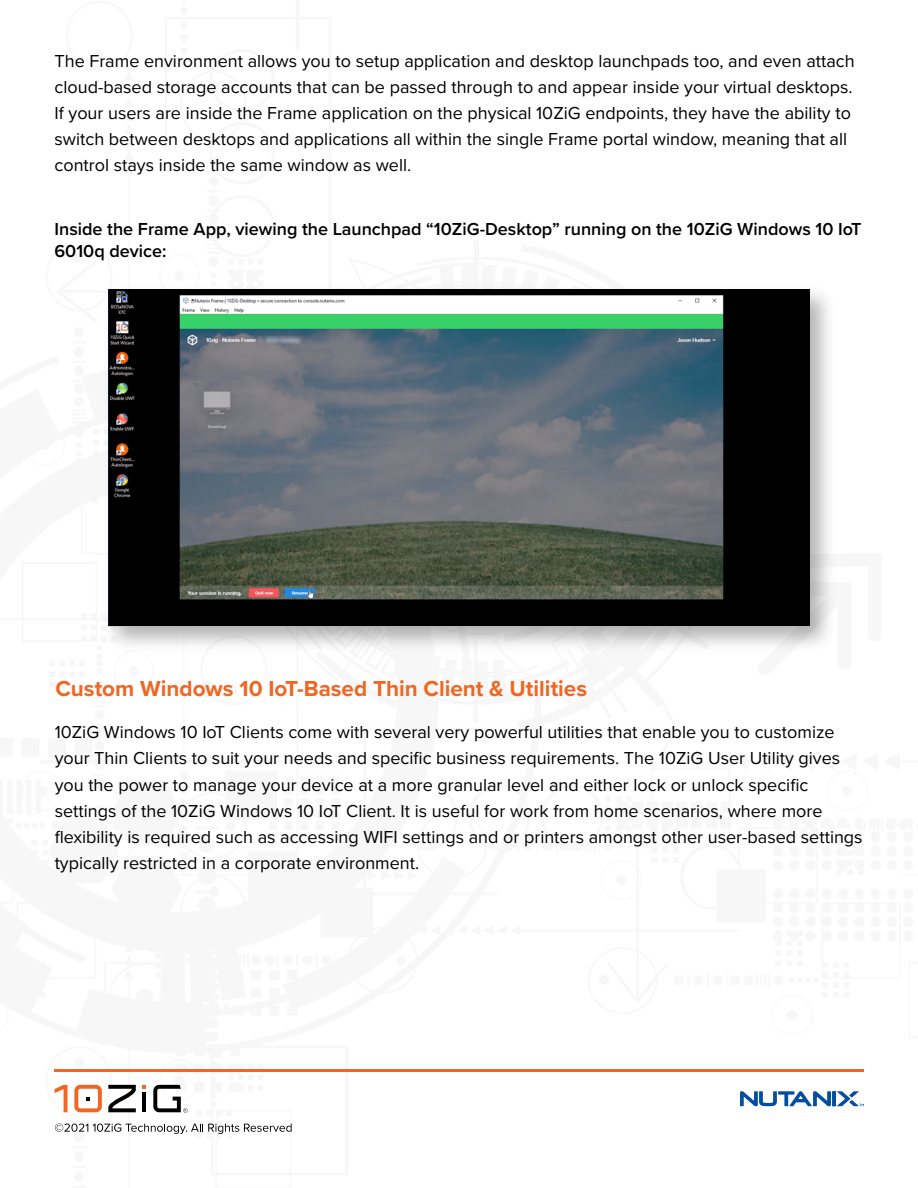
<style>
.page{position:relative;width:918px;height:1188px;background:#fff}
.page>*{position:absolute;margin:0;border:0;box-sizing:border-box;transform-origin:0 0}
.t1{font:700 22.5px "Proxima Nova";color:#ef6723}
.t2{font:18px/26.2px "Proxima Nova";color:#000}
.t3{font:600 18px/21.6px "Proxima Nova";color:#000}
</style>
<div class="page">
<img style="left:106px;top:287px;width:727px;height:363px">
<img style="left:108px;top:290px;width:702px;height:337px">
<svg style="left:55px;top:1085px;width:12px;height:27px"></svg>
<svg style="left:108px;top:1085px;width:28px;height:27px"></svg>
<hr style="left:142px;top:1093px;width:4px;height:19px;background:#000">
<svg style="left:74px;top:1085px;width:28px;height:27px"></svg>
<svg style="left:142px;top:1085px;width:4px;height:4px"></svg>
<svg style="left:153px;top:1085px;width:35px;height:28px"></svg>
<svg style="left:55px;top:1124px;width:237px;height:10px"></svg>
<hr style="left:54px;top:1069px;width:810px;height:3px;background:#ef6723">
<svg style="left:837px;top:1091px;width:27px;height:15px"></svg>
<hr style="left:832px;top:1091px;width:4px;height:15px;background:#034ea1">
<svg style="left:740px;top:1091px;width:91px;height:15px"></svg>
<p class="t2" style="left:54px;top:47px;width:802px">The Frame environment allows you to setup application and desktop launchpads too, and even attach cloud-based storage accounts that can be passed through to and appear inside your virtual desktops.<br>If your users are inside the Frame application on the physical 10ZiG endpoints, they have the ability to switch between desktops and applications all within the single Frame portal window, meaning that all control stays inside the same window as well.</p>
<p class="t3" style="left:54px;top:218px;width:809px">Inside the Frame App, viewing the Launchpad “10ZiG-Desktop” running on the 10ZiG Windows 10 IoT<br>6010q device:</p>
<p class="t1" style="left:56px;top:671px;width:533px">Custom Windows 10 IoT-Based Thin Client &amp; Utilities</p>
<p class="t2" style="left:55px;top:718px;width:810px">10ZiG Windows 10 IoT Clients come with several very powerful utilities that enable you to customize your Thin Clients to suit your needs and specific business requirements. The 10ZiG User Utility gives you the power to manage your device at a more granular level and either lock or unlock specific settings of the 10ZiG Windows 10 IoT Client. It is useful for work from home scenarios, where more flexibility is required such as accessing WIFI settings and or printers amongst other user-based settings typically restricted in a corporate environment.</p>
</div>
